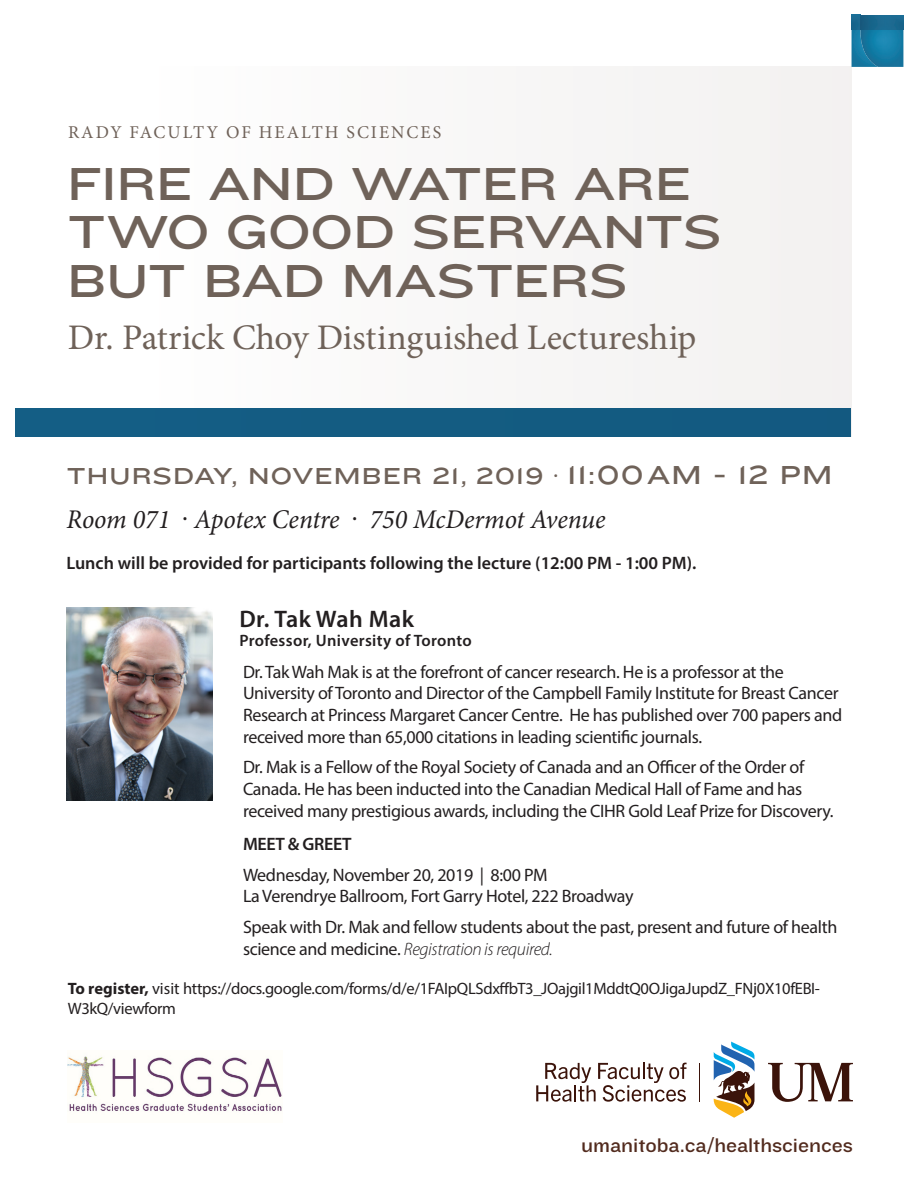
<style>
.page{position:relative;width:918px;height:1188px;background:#fff}
.page>*{position:absolute;margin:0;border:0;box-sizing:border-box;transform-origin:0 0}
.t1{font:48px/48.8px "Knockout HTF34 Junior Sumo";letter-spacing:-.005em;color:#6f6259}
.Paragraph_Style_1{font:36px "Minion Pro";letter-spacing:-.005em;color:#6f6259}
.t2{font:italic 27px "Minion Pro";letter-spacing:-.005em;color:#231f20}
.t3{font:24px "Knockout HTF34 Junior Sumo";letter-spacing:.045em;color:#6f6259}
.Paragraph_Style_2{font:600 24px "Myriad Pro";letter-spacing:.02em;color:#231f20}
.URL_and_Updated{font:20.4px "Knockout HTF32 Junior Cruiserwt";color:#522b1e}
.Paragraph_Style_4{font:18px/21.6px "Myriad Pro";letter-spacing:-.02em;color:#231f20}
.Paragraph_Style_4-2{font:600 18px "Myriad Pro";color:#231f20}
.t4{font:18px "Minion Pro";letter-spacing:.11em;color:#6f6259}
.Paragraph_Style_4-3{font:600 18px "Myriad Pro";letter-spacing:-.02em;color:#231f20}
.t5{font:16.5px/19.8px "Myriad Pro";letter-spacing:-.02em;color:#231f20}
.Paragraph_Style_3{font:600 16.5px "Myriad Pro";letter-spacing:.02em;color:#231f20}
.s1{font-family:"Minion Pro"}
.s2{font-size:27px}
.s3{font-style:normal}
.s4{font-weight:300;font-style:italic}
.s5{font-weight:700}
</style>
<div class="page">
<div style="left:155px;top:67px;width:696px;height:369px;background:#f8f7f6"></div>
<hr style="left:699px;top:1063px;width:1px;height:38px;background:#3b130a">
<svg style="left:713px;top:1041px;width:42px;height:77px"></svg>
<svg style="left:536px;top:1063px;width:151px;height:39px"></svg>
<svg style="left:768px;top:1063px;width:85px;height:39px"></svg>
<img style="left:66px;top:608px;width:146px;height:192px">
<img style="left:67px;top:1056px;width:216px;height:55px">
<svg style="left:852px;top:30px;width:8px;height:37px"></svg>
<img style="left:852px;top:15px;width:8px;height:15px">
<img style="left:860px;top:15px;width:43px;height:52px">
<div style="left:16px;top:408px;width:835px;height:28px;background:#145c82"></div>
<p class="t4" style="left:68px;top:120px;width:375px">RADY FACULTY OF HEALTH SCIENCES</p>
<p class="t1" style="left:67px;top:159px;width:656px">FIRE AND WATER ARE<br>TWO GOOD SERVANTS<br>BUT BAD MASTERS</p>
<p class="Paragraph_Style_1" style="left:68px;top:314px;width:630px">Dr. Patrick Choy Distinguished Lectureship</p>
<p class="t3" style="left:66px;top:463px;width:768px">THURSDAY, NOVEMBER 21, 2019 <span class="s1">·</span> <span class="s2">11:00AM - 12 PM</span></p>
<p class="t2" style="left:66px;top:501px;width:541px">Room 071 <span class="s3">·</span> Apotex Centre <span class="s3">·</span> 750 McDermot Avenue</p>
<p class="Paragraph_Style_4-2" style="left:66px;top:551px;width:631px">Lunch will be provided for participants following the lecture (12:00 PM - 1:00 PM).</p>
<p class="Paragraph_Style_2" style="left:239px;top:604px;width:176px">Dr. Tak Wah Mak</p>
<p class="Paragraph_Style_3" style="left:239px;top:630px;width:234px">Professor, University of Toronto</p>
<p class="Paragraph_Style_4" style="left:243px;top:661px;width:601px">Dr. Tak Wah Mak is at the forefront of cancer research. He is a professor at the University of Toronto and Director of the Campbell Family Institute for Breast Cancer Research at Princess Margaret Cancer Centre. He has published over 700 papers and received more than 65,000 citations in leading scientific journals.</p>
<p class="Paragraph_Style_4" style="left:243px;top:756px;width:592px">Dr. Mak is a Fellow of the Royal Society of Canada and an Officer of the Order of<br>Canada. He has been inducted into the Canadian Medical Hall of Fame and has received many prestigious awards, including the CIHR Gold Leaf Prize for Discovery.</p>
<p class="Paragraph_Style_4-3" style="left:243px;top:832px;width:110px">MEET &amp; GREET</p>
<p class="Paragraph_Style_4" style="left:243px;top:864px;width:392px">Wednesday, November 20, 2019 | 8:00 PM<br>La Verendrye Ballroom, Fort Garry Hotel, 222 Broadway</p>
<p class="Paragraph_Style_4" style="left:243px;top:916px;width:596px">Speak with Dr. Mak and fellow students about the past, present and future of health science and medicine. <span class="s4">Registration is required.</span></p>
<p class="t5" style="left:68px;top:979px;width:754px"><span class="s5">To register,</span> visit https://docs.google.com/forms/d/e/1FAIpQLSdxffbT3_JOajgil1MddtQ0OJigaJupdZ_FNj0X10fEBI-<br>W3kQ/viewform</p>
<p class="URL_and_Updated" style="left:581px;top:1134px;width:273px">umanitoba.ca/healthsciences</p>
</div>
